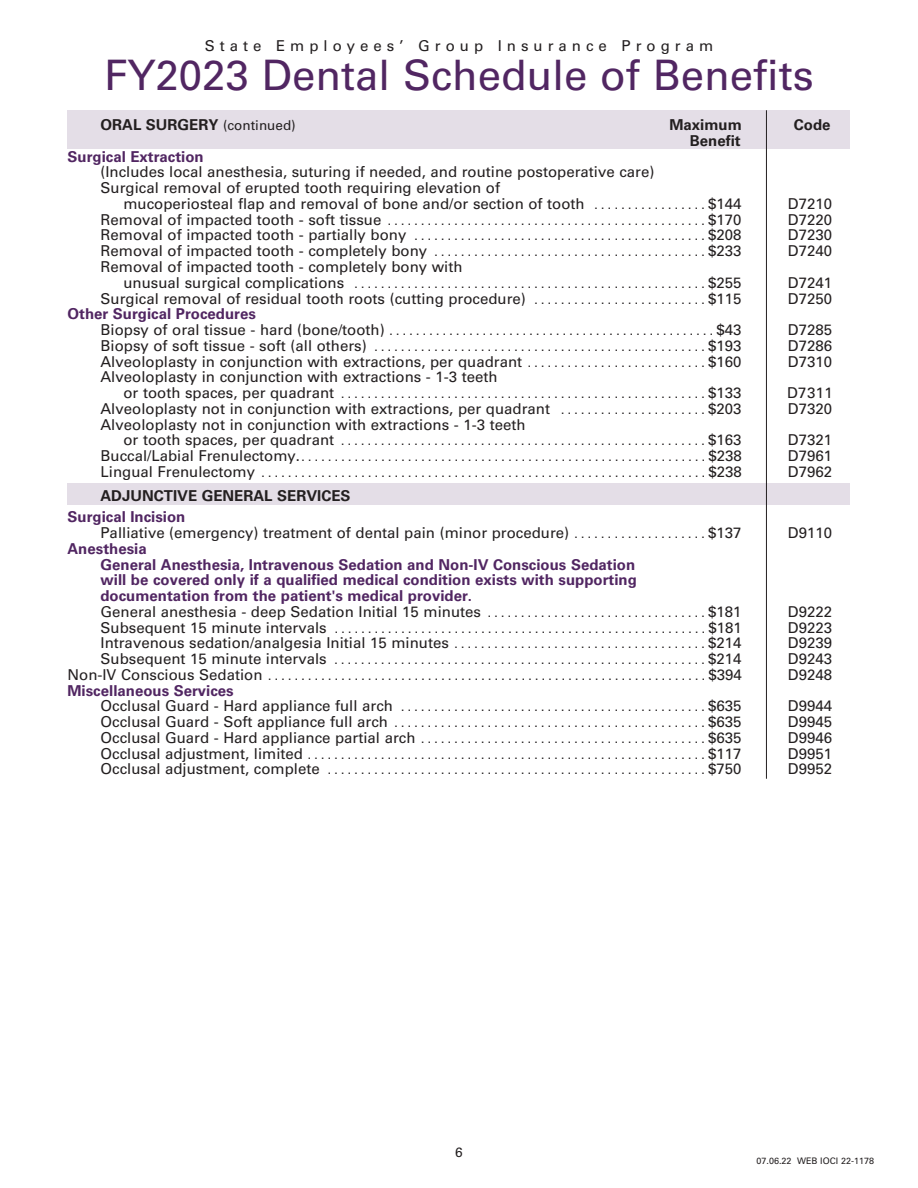
<style>
.page{position:relative;width:918px;height:1188px;background:#fff}
.page>*{position:absolute;margin:0;border:0;box-sizing:border-box;transform-origin:0 0}
.t1{font:42px "Univers LT Std";color:#512662}
.t2{font:15px/15.8px "Univers LT Std";color:#231f20}
.t3{font:700 15px/15.8px "Univers LT Std";color:#512662}
.t4{font:700 15px "Univers LT Std";color:#231f20}
.t5{font:15px "Univers LT Std";letter-spacing:.335em;color:#231f20}
.t6{font:13.5px "Univers LT Std";color:#231f20}
.t7{font:12px "Univers LT Std";color:#231f20}
.t8{font:9px "Univers LT Std";color:#231f20}
.s1{font-weight:400;font-size:13.5px}
.s2{font-size:12px}
.s3{font-size:15px}
.s4{font-weight:700;color:#512662}
.s5{font-weight:400;color:#231f20}
.s6{font-weight:400;font-size:12px;color:#231f20}
</style>
<div class="page">
<div style="left:68px;top:484px;width:782px;height:21px;background:#e4dee7"></div>
<div style="left:68px;top:110px;width:782px;height:39px;background:#e4dee7"></div>
<hr style="left:766px;top:110px;width:1px;height:669px;background:#231f20">
<p class="t5" style="left:205px;top:41px;width:510px">State Employees’ Group Insurance Program</p>
<h1 class="t1" style="left:104px;top:60px;width:711px">FY2023 Dental Schedule of Benefits</h1>
<p class="t4" style="left:100px;top:119px;width:197px">ORAL SURGERY <span class="s1">(continued)</span></p>
<p class="t4" style="left:669px;top:119px;width:74px">Maximum</p>
<p class="t4" style="left:794px;top:119px;width:38px">Code</p>
<p class="t4" style="left:690px;top:135px;width:52px">Benefit</p>
<p class="t3" style="left:67px;top:150px;width:138px">Surgical Extraction</p>
<p class="t2" style="left:100px;top:166px;width:555px">(Includes local anesthesia, suturing if needed, and routine postoperative care)<br>Surgical removal of erupted tooth requiring elevation of</p>
<p class="t2" style="left:123px;top:197px;width:620px">mucoperiosteal flap and removal of bone and/or section of tooth <span class="s2">. . . . . . . . . . . . . . . . .</span> $144</p>
<p class="t2" style="left:788px;top:197px;width:46px">D7210</p>
<p class="t7" style="left:101px;top:216px;width:642px"><span class="s3">Removal of impacted tooth - soft tissue</span> . . . . . . . . . . . . . . . . . . . . . . . . . . . . . . . . . . . . . . . . . . . . . . . . <span class="s3">$170</span></p>
<p class="t2" style="left:788px;top:213px;width:46px">D7220</p>
<p class="t7" style="left:101px;top:232px;width:642px"><span class="s3">Removal of impacted tooth - partially bony</span> . . . . . . . . . . . . . . . . . . . . . . . . . . . . . . . . . . . . . . . . . . . . <span class="s3">$208</span></p>
<p class="t2" style="left:788px;top:229px;width:46px">D7230</p>
<p class="t2" style="left:101px;top:244px;width:642px">Removal of impacted tooth - completely bony <span class="s2">. . . . . . . . . . . . . . . . . . . . . . . . . . . . . . . . . . . . . . . . .</span> $233</p>
<p class="t2" style="left:788px;top:244px;width:46px">D7240</p>
<p class="t2" style="left:101px;top:260px;width:364px">Removal of impacted tooth - completely bony with</p>
<p class="t7" style="left:123px;top:279px;width:620px"><span class="s3">unusual surgical complications</span> . . . . . . . . . . . . . . . . . . . . . . . . . . . . . . . . . . . . . . . . . . . . . . . . . . . . . <span class="s3">$255</span></p>
<p class="t2" style="left:788px;top:276px;width:46px">D7241</p>
<p class="t2" style="left:101px;top:292px;width:642px">Surgical removal of residual tooth roots (cutting procedure) <span class="s2">. . . . . . . . . . . . . . . . . . . . . . . . . .</span> $115</p>
<p class="t2" style="left:788px;top:292px;width:46px">D7250</p>
<p class="t3" style="left:68px;top:308px;width:190px">Other Surgical Procedures</p>
<p class="t7" style="left:100px;top:327px;width:642px"><span class="s3">Biopsy of oral tissue - hard (bone/tooth)</span> . . . . . . . . . . . . . . . . . . . . . . . . . . . . . . . . . . . . . . . . . . . . . . . . . <span class="s3">$43</span></p>
<p class="t2" style="left:788px;top:323px;width:46px">D7285</p>
<p class="t7" style="left:101px;top:342px;width:642px"><span class="s3">Biopsy of soft tissue - soft (all others)</span> . . . . . . . . . . . . . . . . . . . . . . . . . . . . . . . . . . . . . . . . . . . . . . . . . . <span class="s3">$193</span></p>
<p class="t2" style="left:788px;top:339px;width:46px">D7286</p>
<p class="t2" style="left:101px;top:355px;width:642px">Alveoloplasty in conjunction with extractions, per quadrant <span class="s2">. . . . . . . . . . . . . . . . . . . . . . . . . . .</span> $160</p>
<p class="t2" style="left:788px;top:355px;width:46px">D7310</p>
<p class="t2" style="left:101px;top:371px;width:399px">Alveoloplasty in conjunction with extractions - 1-3 teeth</p>
<p class="t7" style="left:123px;top:390px;width:620px"><span class="s3">or tooth spaces, per quadrant</span> . . . . . . . . . . . . . . . . . . . . . . . . . . . . . . . . . . . . . . . . . . . . . . . . . . . . . . . <span class="s3">$133</span></p>
<p class="t2" style="left:787px;top:386px;width:47px">D7311</p>
<p class="t2" style="left:101px;top:402px;width:642px">Alveoloplasty not in conjunction with extractions, per quadrant <span class="s2">. . . . . . . . . . . . . . . . . . . . . .</span> $203</p>
<p class="t2" style="left:788px;top:402px;width:46px">D7320</p>
<p class="t2" style="left:101px;top:418px;width:427px">Alveoloplasty not in conjunction with extractions - 1-3 teeth</p>
<p class="t7" style="left:123px;top:437px;width:620px"><span class="s3">or tooth spaces, per quadrant</span> . . . . . . . . . . . . . . . . . . . . . . . . . . . . . . . . . . . . . . . . . . . . . . . . . . . . . . . <span class="s3">$163</span></p>
<p class="t2" style="left:788px;top:434px;width:46px">D7321</p>
<p class="t7" style="left:101px;top:453px;width:643px"><span class="s3">Buccal/Labial Frenulectomy.</span>. . . . . . . . . . . . . . . . . . . . . . . . . . . . . . . . . . . . . . . . . . . . . . . . . . . . . . . . . . . . . <span class="s3">$238</span></p>
<p class="t2" style="left:788px;top:449px;width:46px">D7961</p>
<p class="t7" style="left:101px;top:468px;width:643px"><span class="s3">Lingual Frenulectomy</span> . . . . . . . . . . . . . . . . . . . . . . . . . . . . . . . . . . . . . . . . . . . . . . . . . . . . . . . . . . . . . . . . . . . <span class="s3">$238</span></p>
<p class="t2" style="left:788px;top:465px;width:46px">D7962</p>
<p class="t4" style="left:101px;top:490px;width:252px">ADJUNCTIVE GENERAL SERVICES</p>
<p class="t2" style="left:100px;top:511px;width:642px;text-indent:-33px"><span class="s4">Surgical Incision<br></span>Palliative (emergency) treatment of dental pain (minor procedure) <span class="s2">. . . . . . . . . . . . . . . . . . . .</span> $137</p>
<p class="t2" style="left:788px;top:526px;width:46px">D9110</p>
<p class="t3" style="left:100px;top:542px;width:642px;text-indent:-33px">Anesthesia<br>General Anesthesia, Intravenous Sedation and Non-IV Conscious Sedation<br>will be covered only if a qualified medical condition exists with supporting documentation from the patient's medical provider.<br><span class="s5">General anesthesia - deep Sedation Initial 15 minutes</span> <span class="s6">. . . . . . . . . . . . . . . . . . . . . . . . . . . . . . . . .</span> <span class="s5">$181</span></p>
<p class="t2" style="left:788px;top:605px;width:46px">D9222</p>
<p class="t7" style="left:101px;top:624px;width:643px"><span class="s3">Subsequent 15 minute intervals</span> . . . . . . . . . . . . . . . . . . . . . . . . . . . . . . . . . . . . . . . . . . . . . . . . . . . . . . . . <span class="s3">$181</span></p>
<p class="t2" style="left:788px;top:621px;width:46px">D9223</p>
<p class="t2" style="left:101px;top:637px;width:642px">Intravenous sedation/analgesia Initial 15 minutes <span class="s2">. . . . . . . . . . . . . . . . . . . . . . . . . . . . . . . . . . . . . .</span> $214</p>
<p class="t2" style="left:788px;top:637px;width:46px">D9239</p>
<p class="t7" style="left:101px;top:656px;width:642px"><span class="s3">Subsequent 15 minute intervals</span> . . . . . . . . . . . . . . . . . . . . . . . . . . . . . . . . . . . . . . . . . . . . . . . . . . . . . . . . <span class="s3">$214</span></p>
<p class="t2" style="left:788px;top:652px;width:46px">D9243</p>
<p class="t7" style="left:68px;top:671px;width:676px"><span class="s3">Non-IV Conscious Sedation</span> . . . . . . . . . . . . . . . . . . . . . . . . . . . . . . . . . . . . . . . . . . . . . . . . . . . . . . . . . . . . . . . . . . <span class="s3">$394</span></p>
<p class="t2" style="left:788px;top:668px;width:46px">D9248</p>
<p class="t3" style="left:68px;top:684px;width:168px">Miscellaneous Services</p>
<p class="t7" style="left:100px;top:703px;width:642px"><span class="s3">Occlusal Guard - Hard appliance full arch</span> . . . . . . . . . . . . . . . . . . . . . . . . . . . . . . . . . . . . . . . . . . . . . . <span class="s3">$635</span></p>
<p class="t2" style="left:788px;top:700px;width:46px">D9944</p>
<p class="t7" style="left:101px;top:719px;width:642px"><span class="s3">Occlusal Guard - Soft appliance full arch</span> . . . . . . . . . . . . . . . . . . . . . . . . . . . . . . . . . . . . . . . . . . . . . . . <span class="s3">$635</span></p>
<p class="t2" style="left:788px;top:715px;width:46px">D9945</p>
<p class="t7" style="left:101px;top:734px;width:642px"><span class="s3">Occlusal Guard - Hard appliance partial arch</span> . . . . . . . . . . . . . . . . . . . . . . . . . . . . . . . . . . . . . . . . . . . <span class="s3">$635</span></p>
<p class="t2" style="left:788px;top:731px;width:46px">D9946</p>
<p class="t7" style="left:101px;top:750px;width:642px"><span class="s3">Occlusal adjustment, limited</span> . . . . . . . . . . . . . . . . . . . . . . . . . . . . . . . . . . . . . . . . . . . . . . . . . . . . . . . . . . . . <span class="s3">$117</span></p>
<p class="t2" style="left:788px;top:747px;width:46px">D9951</p>
<p class="t7" style="left:101px;top:766px;width:642px"><span class="s3">Occlusal adjustment, complete</span> . . . . . . . . . . . . . . . . . . . . . . . . . . . . . . . . . . . . . . . . . . . . . . . . . . . . . . . . . <span class="s3">$750</span></p>
<p class="t2" style="left:788px;top:763px;width:46px">D9952</p>
<p class="t6" style="left:455px;top:1148px;width:9px">6</p>
<p class="t8" style="left:757px;top:1158px;width:119px">07.06.22 WEB IOCI 22-1178</p>
</div>
